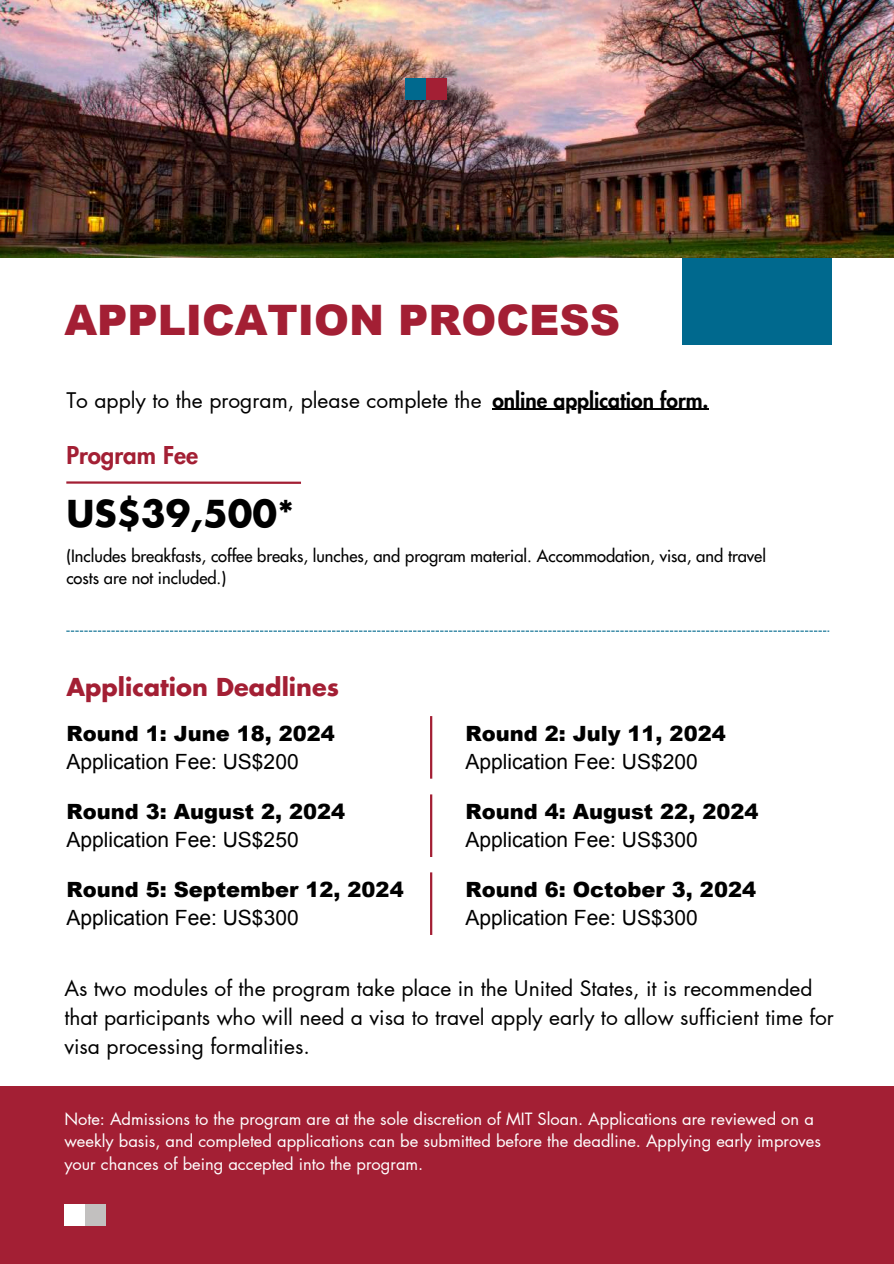
<style>
.page{position:relative;width:894px;height:1264px;background:#fff}
.page>*{position:absolute;margin:0;border:0;box-sizing:border-box;transform-origin:0 0}
.t1{font:900 42px "Arial";color:#a31f34}
.t2{font:700 36px "Futura LT";color:#000}
.t3{font:700 24px "Futura LT";color:#a31f34}
.t4{font:800 24px "Futura LT Pro";color:#a31f34}
.t5{font:21px/29.2px "Futura LT Pro";color:#000}
.t6{font:21px "Arial";color:#000}
.t7{font:900 21px "Arial";color:#000}
.t8{font:16.5px/22.5px "Futura LT Pro";color:#fff}
.t9{font:16.5px/22.5px "Futura LT";color:#000}
.s1{font-weight:800}
</style>
<div class="page">
<div style="left:0;top:1086px;width:893px;height:177px;background:#a31f34"></div>
<hr style="left:66px;top:481px;width:235px;height:3px;background:#a31f34">
<hr style="left:430px;top:716px;width:2px;height:62px;background:#a31f34">
<hr style="left:430px;top:794px;width:2px;height:63px;background:#a31f34">
<svg style="left:66px;top:630px;width:763px;height:1px"></svg>
<div style="left:682px;top:0;width:149px;height:344px;background:#00698e"></div>
<img style="left:0;top:0;width:893px;height:258px">
<hr style="left:492px;top:409px;width:216px;height:1px;background:#000">
<div style="left:85px;top:1204px;width:20px;height:21px;background:#c2c0bf"></div>
<div style="left:64px;top:1204px;width:21px;height:21px;background:#fff"></div>
<div style="left:425px;top:78px;width:21px;height:21px;background:#a31f34"></div>
<div style="left:405px;top:78px;width:20px;height:21px;background:#00698e"></div>
<hr style="left:430px;top:872px;width:2px;height:63px;background:#a31f34">
<h1 class="t1" style="left:64px;top:289px;width:557px">APPLICATION PROCESS</h1>
<p class="t5" style="left:66px;top:386px;width:643px">To apply to the program, please complete the <span class="s1">online application form.</span></p>
<p class="t4" style="left:66px;top:444px;width:133px">Program Fee</p>
<h2 class="t2" style="left:66px;top:489px;width:230px">US$39,500*</h2>
<p class="t9" style="left:66px;top:544px;width:701px">(Includes breakfasts, coffee breaks, lunches, and program material. Accommodation, visa, and travel costs are not included.)</p>
<p class="t3" style="left:66px;top:671px;width:274px">Application Deadlines</p>
<p class="t7" style="left:66px;top:717px;width:270px">Round 1: June 18, 2024</p>
<p class="t6" style="left:66px;top:749px;width:234px">Application Fee: US$200</p>
<p class="t7" style="left:66px;top:795px;width:280px">Round 3: August 2, 2024</p>
<p class="t6" style="left:66px;top:828px;width:234px">Application Fee: US$250</p>
<p class="t7" style="left:66px;top:873px;width:339px">Round 5: September 12, 2024</p>
<p class="t6" style="left:66px;top:906px;width:234px">Application Fee: US$300</p>
<p class="t7" style="left:465px;top:717px;width:262px">Round 2: July 11, 2024</p>
<p class="t6" style="left:465px;top:749px;width:234px">Application Fee: US$200</p>
<p class="t7" style="left:465px;top:795px;width:294px">Round 4: August 22, 2024</p>
<p class="t6" style="left:465px;top:827px;width:234px">Application Fee: US$300</p>
<p class="t7" style="left:465px;top:873px;width:292px">Round 6: October 3, 2024</p>
<p class="t6" style="left:465px;top:905px;width:234px">Application Fee: US$300</p>
<p class="t5" style="left:64px;top:974px;width:770px">As two modules of the program take place in the United States, it is recommended that participants who will need a visa to travel apply early to allow sufficient time for visa processing formalities.</p>
<p class="t8" style="left:64px;top:1107px;width:758px">Note: Admissions to the program are at the sole discretion of MIT Sloan. Applications are reviewed on a weekly basis, and completed applications can be submitted before the deadline. Applying early improves your chances of being accepted into the program.</p>
</div>
